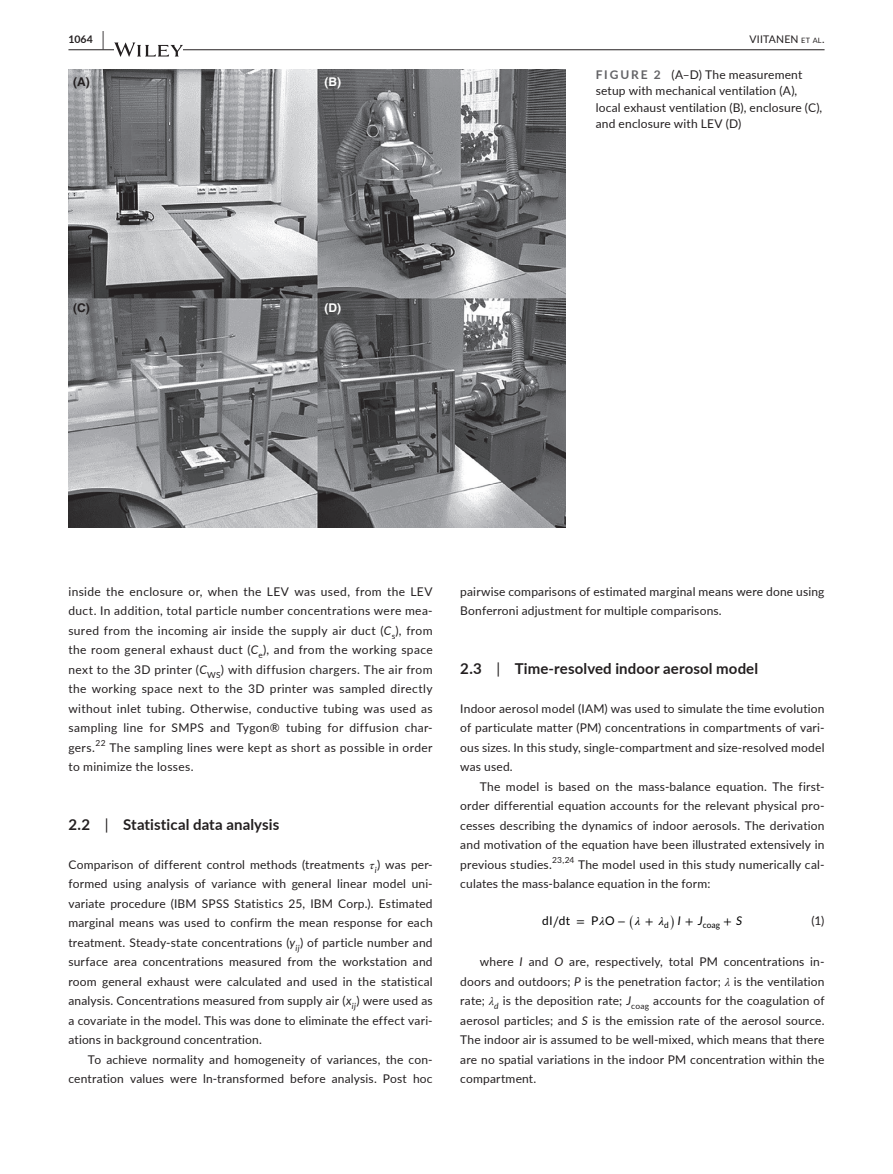
<style>
.page{position:relative;width:893px;height:1174px;background:#fff}
.page>*{position:absolute;margin:0;border:0;box-sizing:border-box;transform-origin:0 0}
.t1{font:700 15px "Lato";letter-spacing:.01em;color:#231f20}
.t2{font:12px/19.5px "Lato";letter-spacing:.015em;color:#231f20;text-align:justify}
.t3{font:12px "Lato";color:#000}
.t4{font:700 12px "Helvetica";color:#231f20}
.t5{font:700 12px "Helvetica";color:#fff}
.t6{font:italic 12px "STIX Math";color:#000}
.t7{font:12px "STIX Math Extensions";color:#000}
.t8{font:10.5px "Lato";letter-spacing:.015em;color:#231f20}
.t9{font:700 10.5px "Lato";color:#231f20}
.t10{font:8.4px "Lato";color:#000}
.t11{font:8.4px "Lato";color:#231f20}
.s1{font-size:19.5px}
.s2{font-size:7.35px}
.s3{font-weight:700;color:#636366}
.s4{font-style:italic}
.s5{font-weight:400}
.s6{font-family:"STIX";font-style:italic}
.s7{font-style:normal}
.s8{font-family:"STIX Math"}
.s9{font-family:"STIX Math";font-style:italic}
</style>
<div class="page">
<hr style="left:68px;top:49px;width:756px;height:1px;background:#231f20">
<svg style="left:114px;top:42px;width:69px;height:15px"></svg>
<img style="left:68px;top:69px;width:498px;height:459px">
<p class="t9" style="left:68px;top:31px;width:37px">1064 <span class="s1">|</span></p>
<p class="t8" style="left:750px;top:31px;width:76px">VIITANEN <span class="s2">et al</span>.</p>
<p class="t4" style="left:73px;top:74px;width:18px">(A)</p>
<p class="t5" style="left:325px;top:74px;width:18px">(B)</p>
<p class="t4" style="left:73px;top:300px;width:18px">(C)</p>
<p class="t5" style="left:325px;top:300px;width:18px">(D)</p>
<p class="t2" style="left:596px;top:66px;width:228px;line-height:16.5px;text-align:left"><span class="s3">FIGURE 2</span> (A–D) The measurement setup with mechanical ventilation (A), local exhaust ventilation (B), enclosure (C), and enclosure with LEV (D)</p>
<p class="t2" style="left:68px;top:581px;width:366px">inside the enclosure or, when the LEV was used, from the LEV duct. In addition, total particle number concentrations were mea&shy;sured from the incoming air inside the supply air duct (<span class="s4">C</span><sub>s</sub>), from the room general exhaust duct (<span class="s4">C</span><sub>e</sub>), and from the working space next to the 3D printer (<span class="s4">C</span><sub>WS</sub>) with diffusion chargers. The air from the working space next to the 3D printer was sampled directly without inlet tubing. Otherwise, conductive tubing was used as sampling line for SMPS and Tygon® tubing for diffusion char&shy;gers.</p>
<p class="t11" style="left:95px;top:737px;width:12px">22</p>
<p class="t2" style="left:68px;top:737px;width:366px;text-indent:41px">The sampling lines were kept as short as possible in order to minimize the losses.</p>
<p class="t1" style="left:68px;top:813px;width:212px">2.2 <span class="s5">|</span> Statistical data analysis</p>
<p class="t2" style="left:68px;top:854px;width:366px">Comparison of different control methods (treatments <span class="s6">τ</span><sub>i</sub>) was per&shy;formed using analysis of variance with general linear model uni&shy;variate procedure (IBM SPSS Statistics 25, IBM Corp.). Estimated marginal means was used to confirm the mean response for each treatment. Steady-state concentrations (<span class="s4">y</span><sub>ij</sub>) of particle number and surface area concentrations measured from the workstation and room general exhaust were calculated and used in the statistical analysis. Concentrations measured from supply air (<span class="s4">x</span><sub>ij</sub>) were used as a covariate in the model. This was done to eliminate the effect vari&shy;ations in background concentration.</p>
<p class="t2" style="left:68px;top:1049px;width:366px;text-align:right">To achieve normality and homogeneity of variances, the con&shy;centration values were ln-transformed before analysis. Post hoc</p>
<p class="t2" style="left:460px;top:581px;width:366px">pairwise comparisons of estimated marginal means were done using<br>Bonferroni adjustment for multiple comparisons.</p>
<p class="t1" style="left:460px;top:657px;width:299px">2.3 <span class="s5">|</span> Time-resolved indoor aerosol model</p>
<p class="t2" style="left:460px;top:698px;width:366px">Indoor aerosol model (IAM) was used to simulate the time evolution of particulate matter (PM) concentrations in compartments of vari&shy;ous sizes. In this study, single-compartment and size-resolved model was used.</p>
<p class="t2" style="left:460px;top:776px;width:366px;text-indent:20px">The model is based on the mass-balance equation. The first&shy;order differential equation accounts for the relevant physical pro&shy;cesses describing the dynamics of indoor aerosols. The derivation and motivation of the equation have been illustrated extensively in previous studies.<sup>23,24</sup> The model used in this study numerically cal&shy;culates the mass-balance equation in the form:</p>
<p class="t7" style="left:628px;top:904px;width:7px">(</p>
<p class="t6" style="left:634px;top:914px;width:36px">𝜆<span class="s7">+</span>𝜆<sub>d</sub></p>
<p class="t7" style="left:670px;top:904px;width:7px">)</p>
<p class="t10" style="left:677px;top:922px;width:66px"><sup>I</sup> <sup>+</sup> <sup>J</sup>coag <sup>+</sup> <sup>S</sup></p>
<p class="t3" style="left:542px;top:916px;width:85px">dI<span class="s8">∕</span>dt <span class="s8">=</span> P<span class="s9">𝜆</span>O <span class="s8">−</span></p>
<p class="t2" style="left:811px;top:910px;width:14px">(1)</p>
<p class="t2" style="left:460px;top:951px;width:366px;text-indent:20px">where <span class="s4">I</span> and <span class="s4">O</span> are, respectively, total PM concentrations in&shy;doors and outdoors; <span class="s4">P</span> is the penetration factor; <span class="s6">λ</span> is the ventilation rate; <span class="s6">λ</span><sub>d</sub> is the deposition rate; <span class="s4">J</span><sub>coag</sub> accounts for the coagulation of aerosol particles; and <span class="s4">S</span> is the emission rate of the aerosol source.<br>The indoor air is assumed to be well-mixed, which means that there are no spatial variations in the indoor PM concentration within the compartment.</p>
</div>
